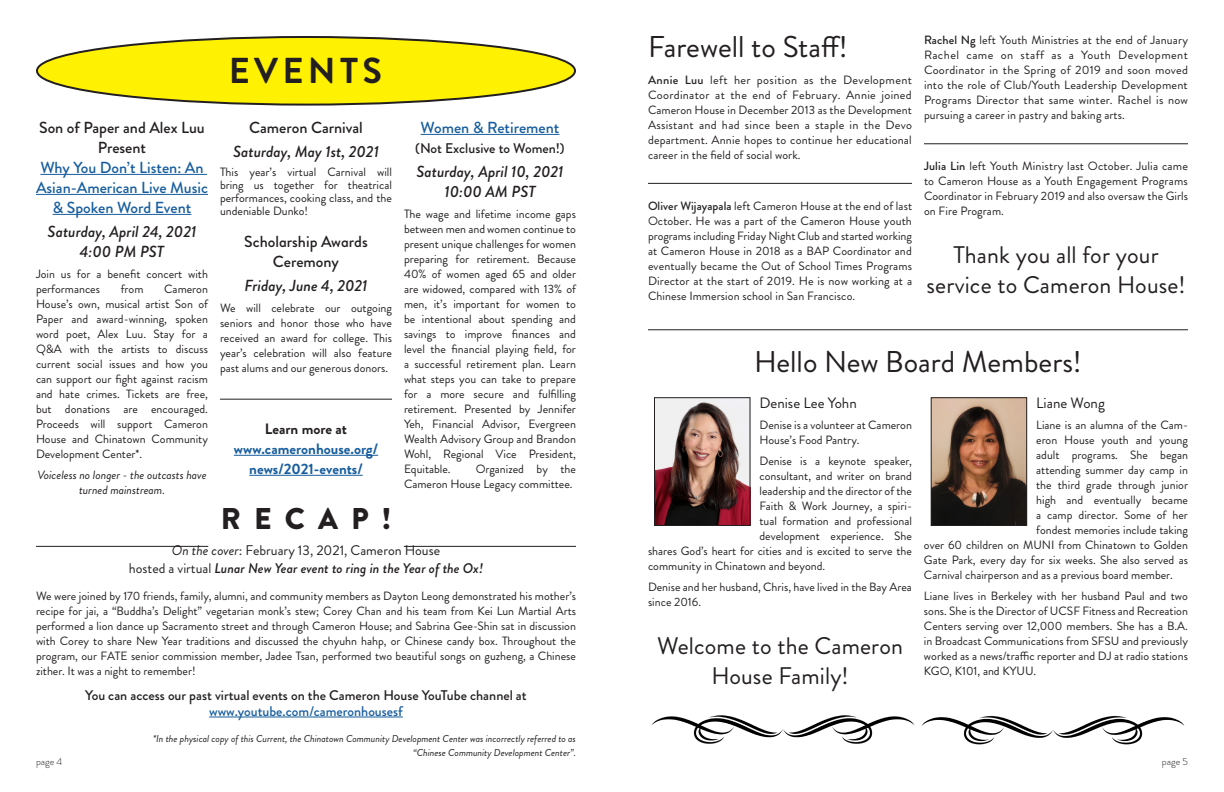
<style>
.page{position:relative;width:1224px;height:792px;background:#fff}
.page>*{position:absolute;margin:0;border:0;box-sizing:border-box;transform-origin:0 0}
.t1{font:700 36px "Brandon Grotesque";letter-spacing:.12em;color:#231f20}
.t2{font:30px "Brandon Grotesque";color:#231f20}
.t3{font:900 30px "Brandon Grotesque";letter-spacing:.44em;color:#231f20}
.t4{font:24px/30px "Brandon Grotesque";letter-spacing:.005em;color:#231f20;text-align:center}
.t5{font:500 16px/20px "Brandon Grotesque";color:#175d9e;text-align:center}
.t6{font:italic 500 16px/20px "Brandon Grotesque";color:#231f20;text-align:center}
.t7{font:500 16px/20px "Brandon Grotesque";color:#231f20;text-align:center}
.t8{font:700 15px/20px "Brandon Grotesque";color:#175d9e;text-align:center}
.t9{font:15px "Brandon Grotesque";color:#231f20}
.t10{font:500 14px/16px "Brandon Grotesque";color:#231f20;text-align:center}
.t11{font:14px/18px "Brandon Grotesque";color:#231f20;text-align:center}
.t12{font:12px/15px "Brandon Grotesque";color:#231f20;text-align:justify}
.t13{font:italic 12px/15px "Brandon Grotesque";color:#231f20;text-align:center}
.t14{font:italic 10px/14px "Brandon Grotesque";color:#231f20;text-align:right}
.t15{font:300 10px "Brandon Grotesque";color:#231f20}
.s1{font-weight:500}
.s2{color:#231f20}
.s3{font-style:italic}
.s4{font-weight:500;font-style:italic}
.s5{color:#175d9e}
</style>
<div class="page">
<hr style="left:40px;top:174px;width:167px;height:1px;background:#175d9e">
<hr style="left:36px;top:194px;width:172px;height:1px;background:#175d9e">
<hr style="left:53px;top:214px;width:138px;height:1px;background:#175d9e">
<hr style="left:220px;top:399px;width:172px;height:1px;background:#231f20">
<hr style="left:234px;top:455px;width:144px;height:1px;background:#175d9e">
<hr style="left:249px;top:475px;width:114px;height:1px;background:#175d9e">
<hr style="left:421px;top:134px;width:138px;height:1px;background:#175d9e">
<hr style="left:648px;top:183px;width:264px;height:1px;background:#231f20">
<hr style="left:924px;top:143px;width:264px;height:1px;background:#231f20">
<hr style="left:648px;top:329px;width:540px;height:1px;background:#231f20">
<img style="left:656px;top:399px;width:93px;height:125px">
<div style="left:654px;top:397px;width:97px;height:129px;border:1px solid #231f20"></div>
<img style="left:933px;top:399px;width:92px;height:125px">
<div style="left:931px;top:397px;width:96px;height:129px;border:1px solid #231f20"></div>
<div style="left:37px;top:37px;width:538px;height:68px;background:#fff101;border-radius:50%"></div>
<div style="left:36px;top:36px;width:540px;height:70px;border:2px solid #231f20;border-radius:50%"></div>
<hr style="left:209px;top:717px;width:194px;height:1px;background:#175d9e">
<hr style="left:36px;top:546px;width:172px;height:1px;background:#231f20">
<hr style="left:404px;top:546px;width:172px;height:1px;background:#231f20">
<img style="left:651px;top:715px;width:534px;height:30px">
<p class="t2" style="left:648px;top:26px;width:201px">Farewell to Staff!</p>
<p class="t12" style="left:648px;top:73px;width:266px"><span class="s1">Annie Luu</span> left her position as the Development Coordinator at the end of February. Annie joined Cameron House in December 2013 as the Development Assistant and had since been a staple in the Devo department. Annie hopes to continue her educational career in the field of social work.</p>
<p class="t12" style="left:924px;top:33px;width:266px"><span class="s1">Rachel Ng</span> left Youth Ministries at the end of January Rachel came on staff as a Youth Development Coordinator in the Spring of 2019 and soon moved into the role of Club/Youth Leadership Development Programs Director that same winter. Rachel is now pursuing a career in pastry and baking arts.</p>
<p class="t12" style="left:924px;top:159px;width:266px"><span class="s1">Julia Lin</span> left Youth Ministry last October. Julia came to Cameron House as a Youth Engagement Programs Coordinator in February 2019 and also oversaw the Girls on Fire Program.</p>
<p class="t4" style="left:927px;top:241px;width:261px">Thank you all for your service to Cameron House!</p>
<p class="t1" style="left:229px;top:46px;width:155px">EVENTS</p>
<p class="t5" style="left:36px;top:118px;width:173px"><span class="s2">Son of Paper and Alex Luu<br>Present<br></span>Why You Don’t Listen: An<br>Asian-American Live Music &amp; Spoken Word Event</p>
<p class="t6" style="left:48px;top:222px;width:150px">Saturday, April 24, 2021<br>4:00 PM PST</p>
<p class="t12" style="left:36px;top:266px;width:174px">Join us for a benefit concert with performances</p>
<p class="t7" style="left:249px;top:118px;width:115px">Cameron Carnival</p>
<p class="t6" style="left:233px;top:142px;width:147px">Saturday, May 1st, 2021</p>
<p class="t12" style="left:220px;top:165px;width:174px;line-height:13px">This year’s virtual Carnival will bring us together for theatrical performances, cooking class, and the undeniable Dunko!</p>
<p class="t7" style="left:244px;top:232px;width:125px">Scholarship Awards<br>Ceremony</p>
<p class="t6" style="left:244px;top:276px;width:125px">Friday, June 4, 2021</p>
<p class="t12" style="left:220px;top:300px;width:173px">We will celebrate our outgoing seniors and honor those who have received an award for college. This year’s celebration will also feature past alums and our generous donors.</p>
<p class="t5" style="left:421px;top:118px;width:140px">Women &amp; Retirement</p>
<p class="t10" style="left:415px;top:140px;width:151px">(Not Exclusive to Women!)</p>
<p class="t6" style="left:416px;top:162px;width:149px">Saturday, April 10, 2021<br>10:00 AM PST</p>
<p class="t12" style="left:404px;top:206px;width:174px">The wage and lifetime income gaps between men and women continue to present unique challenges for women preparing for retirement. Because 40% of women aged 65 and older are widowed, compared with 13% of men, it’s important for women to be intentional about spending and savings to improve finances and level the financial playing field, for a successful retirement plan. Learn what steps you can take to prepare for a more secure and fulfilling retirement. Presented by Jennifer Yeh, Financial Advisor, Evergreen Wealth Advisory Group and Brandon Wohl, Regional Vice President, Equitable.</p>
<p class="t12" style="left:648px;top:199px;width:266px"><span class="s1">Oliver Wijayapala</span> left Cameron House at the end of last October. He was a part of the Cameron House youth programs including Friday Night Club and started working at Cameron House in 2018 as a BAP Coordinator and eventually became the Out of School Times Programs Director at the start of 2019. He is now working at a Chinese Immersion school in San Francisco.</p>
<p class="t12" style="left:36px;top:281px;width:174px;text-indent:128px">Cameron House’s own, musical artist Son of Paper and award-winning, spoken word poet, Alex Luu. Stay for a Q&amp;A with the artists to discuss current social issues and how you can support our fight against racism and hate crimes. Tickets are free, but donations are encouraged.<br>Proceeds will support Cameron House and Chinatown Community Development Center*.</p>
<p class="t13" style="left:37px;top:467px;width:171px">Voiceless no longer - the outcasts have turned mainstream.</p>
<p class="t12" style="left:121px;top:281px;width:24px">from</p>
<p class="t2" style="left:754px;top:341px;width:329px">Hello New Board Members!</p>
<p class="t9" style="left:760px;top:393px;width:99px">Denise Lee Yohn</p>
<p class="t12" style="left:760px;top:418px;width:154px">Denise is a volunteer at Cameron<br>House’s Food Pantry.</p>
<p class="t12" style="left:760px;top:454px;width:154px">Denise is a keynote speaker,</p>
<p class="t12" style="left:760px;top:469px;width:154px">consultant, and writer on brand</p>
<p class="t12" style="left:760px;top:484px;width:154px">leadership and the director of the</p>
<p class="t12" style="left:760px;top:499px;width:154px">Faith &amp; Work Journey, a spiri-</p>
<p class="t12" style="left:760px;top:514px;width:154px">tual formation and professional</p>
<p class="t12" style="left:760px;top:529px;width:154px">development experience. She</p>
<p class="t12" style="left:648px;top:544px;width:266px">shares God’s heart for cities and is excited to serve the</p>
<p class="t12" style="left:648px;top:559px;width:179px">community in Chinatown and beyond.</p>
<p class="t12" style="left:648px;top:580px;width:265px">Denise and her husband, Chris, have lived in the Bay Area since 2016.</p>
<p class="t4" style="left:657px;top:631px;width:247px">Welcome to the Cameron<br>House Family!</p>
<p class="t9" style="left:1036px;top:393px;width:70px">Liane Wong</p>
<p class="t12" style="left:1036px;top:418px;width:153px">Liane is an alumna of the Cam-</p>
<p class="t12" style="left:1036px;top:433px;width:153px">eron House youth and young</p>
<p class="t12" style="left:1036px;top:448px;width:153px">adult programs. She began</p>
<p class="t12" style="left:1036px;top:463px;width:153px">attending summer day camp in</p>
<p class="t12" style="left:1036px;top:478px;width:153px">the third grade through junior</p>
<p class="t12" style="left:1036px;top:493px;width:153px">high and eventually became</p>
<p class="t12" style="left:1036px;top:508px;width:153px">a camp director. Some of her</p>
<p class="t12" style="left:1036px;top:523px;width:153px">fondest memories include taking</p>
<p class="t12" style="left:924px;top:538px;width:265px">over 60 children on MUNI from Chinatown to Golden</p>
<p class="t12" style="left:924px;top:553px;width:266px">Gate Park, every day for six weeks. She also served as</p>
<p class="t12" style="left:924px;top:568px;width:250px">Carnival chairperson and as a previous board member.</p>
<p class="t12" style="left:924px;top:589px;width:266px">Liane lives in Berkeley with her husband Paul and two sons. She is the Director of UCSF Fitness and Recreation Centers serving over 12,000 members. She has a B.A. in Broadcast Communications from SFSU and previously worked as a news/traffic reporter and DJ at radio stations KGO, K101, and KYUU.</p>
<p class="t8" style="left:234px;top:419px;width:146px"><span class="s2">Learn more at </span>www.cameronhouse.org/ news/2021-events/</p>
<p class="t12" style="left:404px;top:461px;width:173px;text-align:right">Organized by the<br>Cameron House Legacy committee.</p>
<p class="t3" style="left:221px;top:497px;width:172px">RECAP!</p>
<p class="t11" style="left:129px;top:541px;width:356px"><span class="s3">On the cover</span>: February 13, 2021, Cameron House<br>hosted a virtual <span class="s4">Lunar New Year event to ring in the Year of the Ox!</span></p>
<p class="t12" style="left:36px;top:588px;width:542px">We were joined by 170 friends, family, alumni, and community members as Dayton Leong demonstrated his mother’s recipe for jai, a “Buddha’s Delight” vegetarian monk’s stew; Corey Chan and his team from Kei Lun Martial Arts performed a lion dance up Sacramento street and through Cameron House; and Sabrina Gee-Shin sat in discussion with Corey to share New Year traditions and discussed the chyuhn hahp, or Chinese candy box. Throughout the program, our FATE senior commission member, Jadee Tsan, performed two beautiful songs on guzheng, a Chinese zither. It was a night to remember!</p>
<p class="t10" style="left:85px;top:687px;width:443px">You can access our past virtual events on the Cameron House YouTube channel at <span class="s5">www.youtube.com/cameronhousesf</span></p>
<p class="t14" style="left:153px;top:731px;width:424px">*In the physical copy of this Current, the Chinatown Community Development Center was incorrectly referred to as “Chinese Community Development Center”.</p>
<p class="t15" style="left:36px;top:755px;width:28px">page 4</p>
<p class="t15" style="left:1162px;top:755px;width:28px">page 5</p>
</div>
